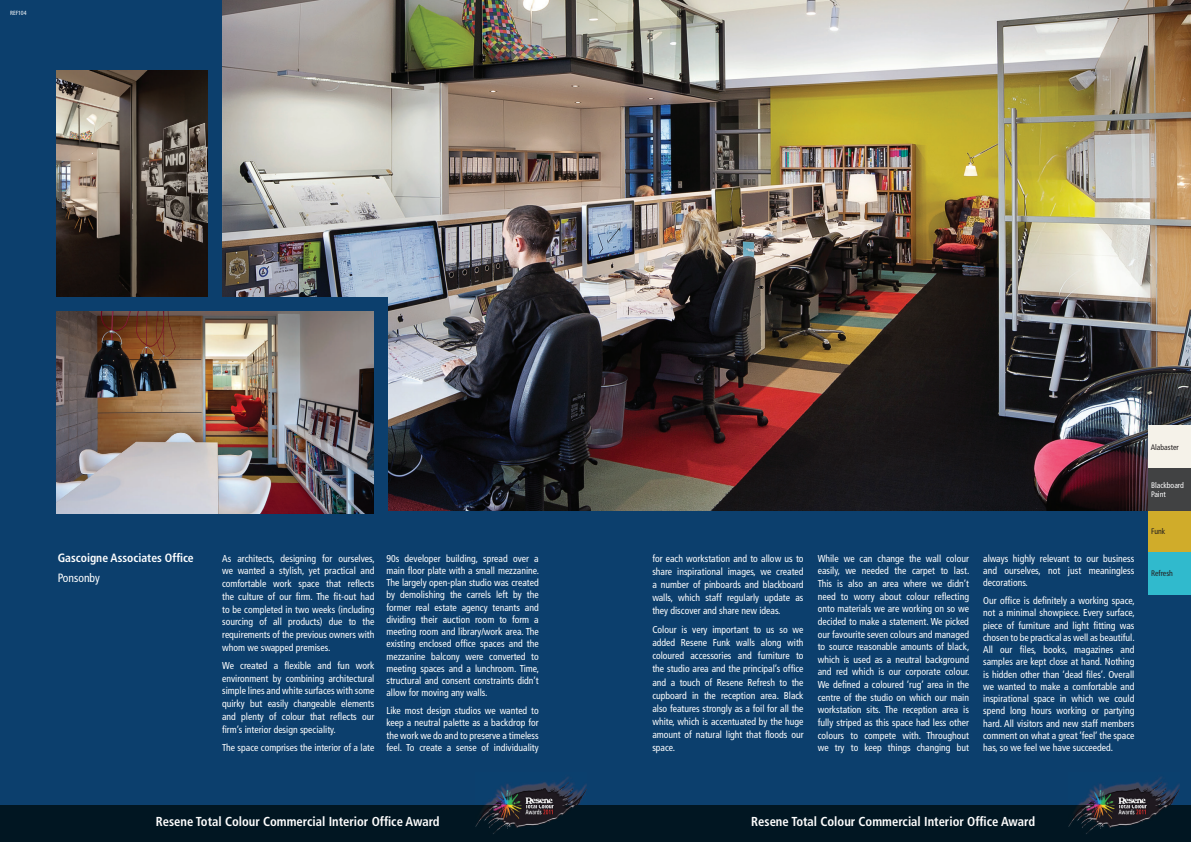
<style>
.page{position:relative;width:1191px;height:842px;background:#fff}
.page>*{position:absolute;margin:0;border:0;box-sizing:border-box;transform-origin:0 0}
.t1{font:700 condensed 13px "Frutiger";color:#fff}
.t2{font:700 condensed 12px "Frutiger";color:#fff}
.t3{font:condensed 12px "Frutiger";color:#fff}
.t4{font:condensed 10px/12.6px "Frutiger";color:#fff;text-align:justify}
.t5{font:condensed 8px "Frutiger";color:#231f20}
.t6{font:condensed 8px/9px "Frutiger";color:#fff}
.t7{font:700 condensed 8px "Frutiger";color:#fff}
.t8{font:condensed 6px "Frutiger";color:#fff}
</style>
<div class="page">
<div style="left:0;top:0;width:1191px;height:815px;background:#0c3f6d"></div>
<img style="left:222px;top:0;width:969px;height:510px">
<img style="left:57px;top:70px;width:151px;height:227px">
<div style="left:36px;top:297px;width:351px;height:227px;background:#0c3f6d"></div>
<img style="left:57px;top:312px;width:316px;height:201px">
<div style="left:1148px;top:425px;width:43px;height:43px;background:#f5f2e9"></div>
<div style="left:1148px;top:510px;width:43px;height:42px;background:#d0ac2a"></div>
<div style="left:1148px;top:468px;width:43px;height:42px;background:#414243"></div>
<div style="left:1148px;top:552px;width:43px;height:43px;background:#30bacd"></div>
<div style="left:0;top:805px;width:1191px;height:37px;background:#011622"></div>
<img style="left:1068px;top:777px;width:111px;height:57px">
<img style="left:475px;top:777px;width:111px;height:57px">
<p class="t8" style="left:10px;top:9px;width:18px">REF104</p>
<p class="t2" style="left:58px;top:550px;width:138px">Gascoigne Associates Office</p>
<p class="t3" style="left:58px;top:571px;width:44px">Ponsonby</p>
<p class="t4" style="left:222px;top:552px;width:154px">As architects, designing for ourselves, we wanted a stylish, yet practical and comfortable work space that reflects the culture of our firm. The fit-out had to be completed in two weeks (including sourcing of all products) due to the requirements of the previous owners with whom we swapped premises.</p>
<p class="t4" style="left:222px;top:659px;width:154px">We created a flexible and fun work environment by combining architectural simple lines and white surfaces with some quirky but easily changeable elements and plenty of colour that reflects our firm’s interior design speciality.</p>
<p class="t4" style="left:222px;top:741px;width:154px">The space comprises the interior of a late</p>
<p class="t4" style="left:386px;top:552px;width:154px;line-height:12.2px">90s developer building, spread over a main floor plate with a small mezzanine.<br>The largely open-plan studio was created by demolishing the carrels left by the former real estate agency tenants and dividing their auction room to form a meeting room and library/work area. The existing enclosed office spaces and the mezzanine balcony were converted to meeting spaces and a lunchroom. Time, structural and consent constraints didn’t allow for moving any walls.</p>
<p class="t4" style="left:386px;top:705px;width:154px;line-height:12.2px">Like most design studios we wanted to keep a neutral palette as a backdrop for the work we do and to preserve a timeless feel. To create a sense of individuality</p>
<p class="t4" style="left:652px;top:552px;width:153px;line-height:13.1px">for each workstation and to allow us to share inspirational images, we created a number of pinboards and blackboard walls, which staff regularly update as they discover and share new ideas.</p>
<p class="t4" style="left:652px;top:623px;width:153px;line-height:13.1px">Colour is very important to us so we added Resene Funk walls along with coloured accessories and furniture to the studio area and the principal’s office and a touch of Resene Refresh to the cupboard in the reception area. Black also features strongly as a foil for all the white, which is accentuated by the huge amount of natural light that floods our space.</p>
<p class="t4" style="left:817px;top:552px;width:153px">While we can change the wall colour easily, we needed the carpet to last.<br>This is also an area where we didn’t need to worry about colour reflecting onto materials we are working on so we decided to make a statement. We picked our favourite seven colours and managed to source reasonable amounts of black, which is used as a neutral background and red which is our corporate colour.<br>We defined a coloured ‘rug’ area in the centre of the studio on which our main workstation sits. The reception area is fully striped as this space had less other colours to compete with. Throughout we try to keep things changing but</p>
<p class="t4" style="left:983px;top:552px;width:153px;line-height:12.3px">always highly relevant to our business and ourselves, not just meaningless decorations.</p>
<p class="t4" style="left:983px;top:594px;width:153px;line-height:12.3px">Our office is definitely a working space, not a minimal showpiece. Every surface, piece of furniture and light fitting was chosen to be practical as well as beautiful.<br>All our files, books, magazines and samples are kept close at hand. Nothing is hidden other than ‘dead files’. Overall we wanted to make a comfortable and inspirational space in which we could spend long hours working or partying hard. All visitors and new staff members comment on what a great ‘feel’ the space has, so we feel we have succeeded.</p>
<p class="t5" style="left:1150px;top:442px;width:30px">Alabaster</p>
<p class="t6" style="left:1151px;top:480px;width:34px">Blackboard<br>Paint</p>
<p class="t5" style="left:1151px;top:527px;width:16px">Funk</p>
<p class="t5" style="left:1151px;top:569px;width:23px">Refresh</p>
<p class="t7" style="left:294px;top:813px;width:10px">37</p>
<p class="t7" style="left:889px;top:813px;width:10px">38</p>
<h1 class="t1" style="left:156px;top:814px;width:285px">Resene Total Colour Commercial Interior Office Award</h1>
<h1 class="t1" style="left:751px;top:814px;width:285px">Resene Total Colour Commercial Interior Office Award</h1>
</div>
